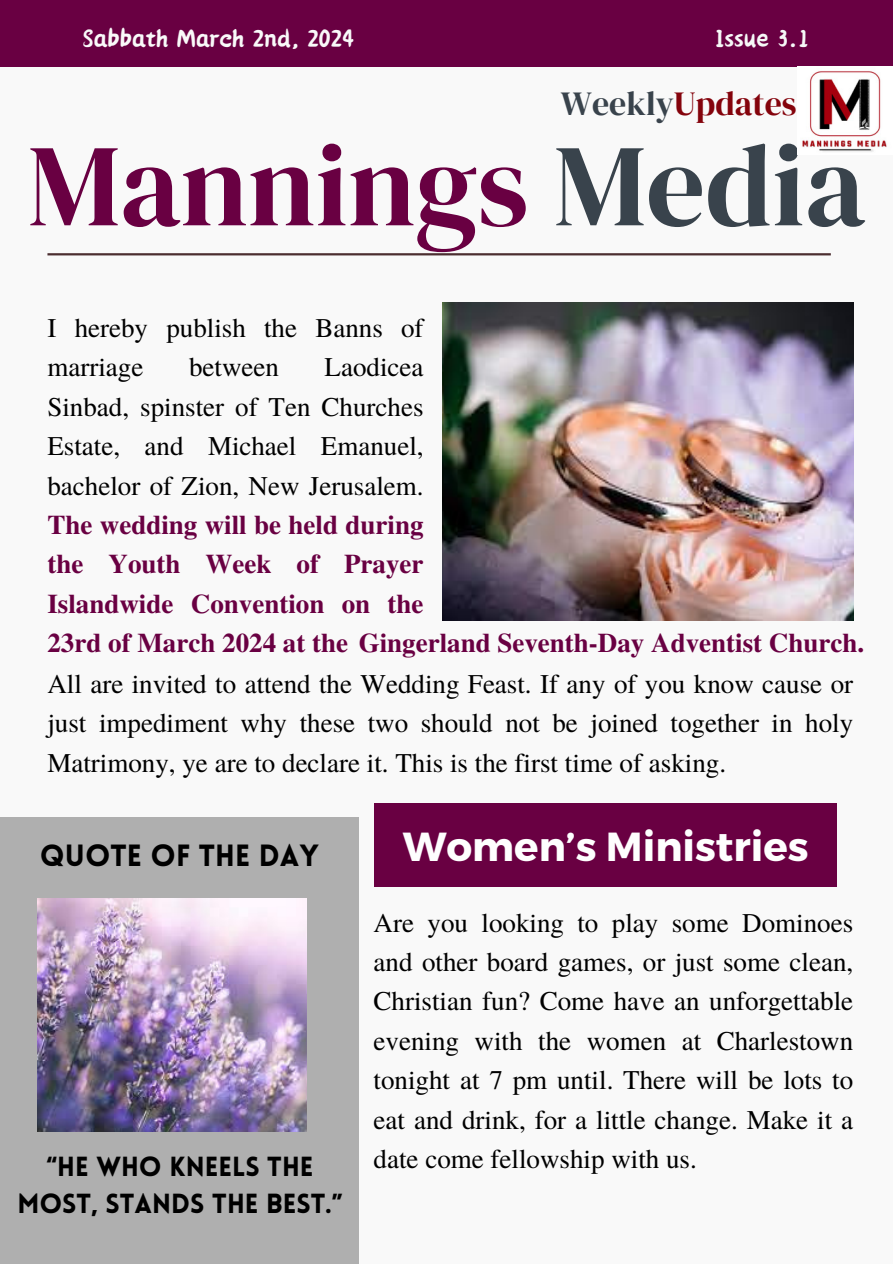
<style>
.page{position:relative;width:893px;height:1264px;background:#fff}
.page>*{position:absolute;margin:0;border:0;box-sizing:border-box;transform-origin:0 0}
.t1{font:116.55px "DM Serif Display";color:#690042}
.t2{font:700 40.5px "Montserrat";color:#fefefe}
.t3{font:33.9px "DM Serif Display";color:#84030c}
.t4{font:30.6px "Canva Li";color:#f9f9f9}
.t5{font:30.6px "Canva Li";color:#f6f8f7}
.t6{font:900 30px "Lovelo";color:#000}
.t7{font:27px/39.3px "Te X Gyre Termes";color:#000;text-align:justify}
.t8{font:700 27px/39.3px "Te X Gyre Termes";color:#690042}
.t9{font:900 27px/37.2px "Lovelo";color:#000;text-align:center}
.s1{color:#39434c}
.s2{font-weight:400;color:#000}
</style>
<div class="page">
<div style="left:0;top:0;width:892px;height:1263px;background:#f9f9f9"></div>
<div style="left:0;top:0;width:892px;height:67px;background:#690042"></div>
<hr style="left:47px;top:253px;width:783px;height:2px;background:#4b2e30">
<img style="left:802px;top:71px;width:85px;height:81px">
<div style="left:0;top:817px;width:358px;height:446px;background:#afafaf"></div>
<img style="left:442px;top:303px;width:410px;height:317px">
<div style="left:374px;top:803px;width:462px;height:83px;background:#690042"></div>
<img style="left:37px;top:898px;width:269px;height:233px">
<p class="t4" style="left:83px;top:26px;width:273px">Sabbath March 2nd, 2024</p>
<p class="t5" style="left:715px;top:26px;width:95px">Issue 3.1</p>
<h3 class="t3" style="left:561px;top:80px;width:237px"><span class="s1">Weekly</span>Updates</h3>
<h3 class="t1" style="left:28px;top:104px;width:838px">Mannings <span class="s1">Media</span></h3>
<p class="t7" style="left:47px;top:307px;width:377px">I hereby publish the Banns of marriage</p>
<p class="t8" style="left:47px;top:346px;width:818px;text-indent:277px"><span class="s2">Laodicea<br>Sinbad, spinster of Ten Churches<br>Estate, and Michael Emanuel,<br>bachelor of Zion, New Jerusalem.<br></span>The wedding will be held during<br>the Youth Week of Prayer<br>Islandwide Convention on the<br>23rd of March 2024 at the Gingerland Seventh-Day Adventist Church.</p>
<h4 class="t7" style="left:47px;top:662px;width:807px">All are invited to attend the Wedding Feast. If any of you know cause or just impediment why these two should not be joined together in holy Matrimony, ye are to declare it. This is the first time of asking.</h4>
<p class="t7" style="left:189px;top:346px;width:91px">between</p>
<p class="t6" style="left:40px;top:843px;width:280px">QUOTE OF THE DAY</p>
<h5 class="t9" style="left:17px;top:1150px;width:327px">“HE WHO KNEELS THE<br>MOST, STANDS THE BEST.”</h5>
<p class="t2" style="left:402px;top:820px;width:407px">Women’s Ministries</p>
<h4 class="t7" style="left:373px;top:901px;width:481px">Are you looking to play some Dominoes and other board games, or just some clean, Christian fun? Come have an unforgettable evening with the women at Charlestown tonight at 7 pm until. There will be lots to eat and drink, for a little change. Make it a date come fellowship with us.</h4>
</div>
